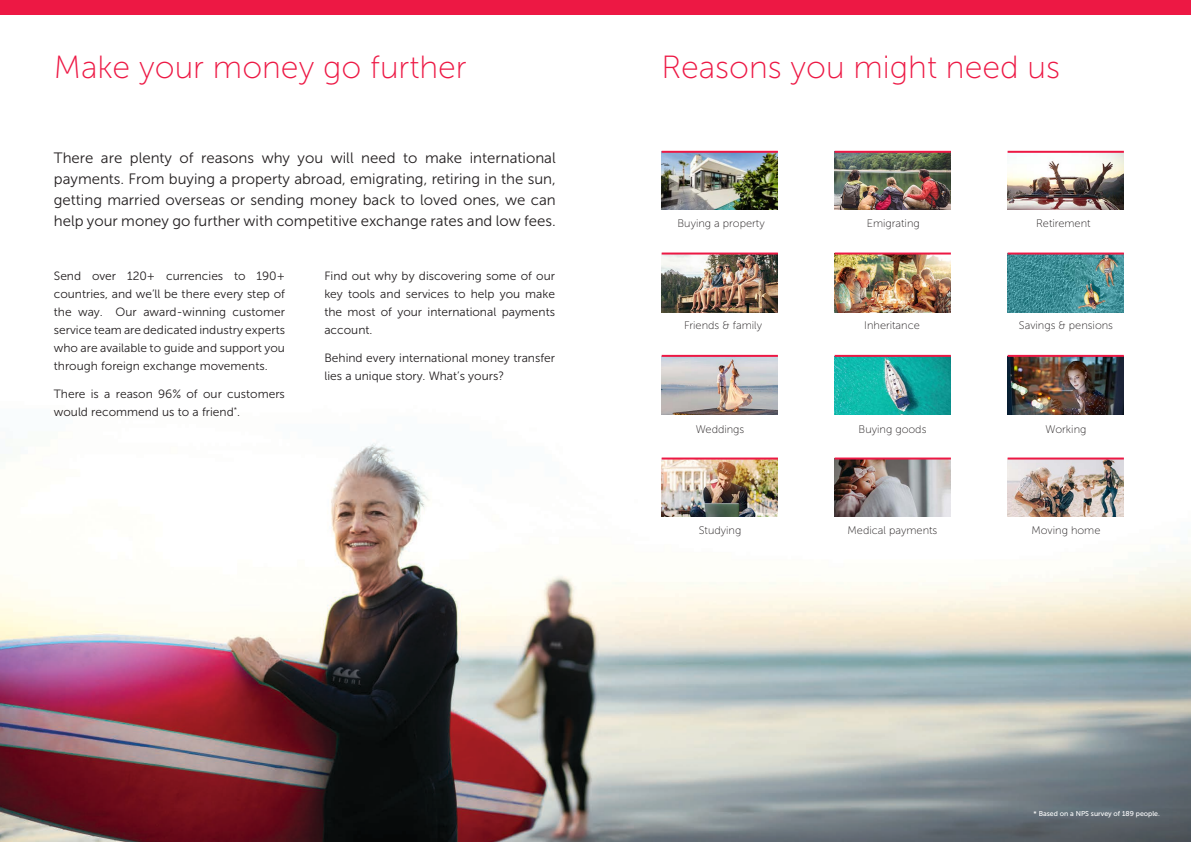
<style>
.page{position:relative;width:1191px;height:842px;background:#fff}
.page>*{position:absolute;margin:0;border:0;box-sizing:border-box;transform-origin:0 0}
.t1{font:32px "Museo Sans 100";color:#ed1844}
.t2{font:15px/21px "Museo Sans 300";color:#231f20;text-align:justify}
.t3{font:12px/18px "Museo Sans 300";color:#231f20;text-align:justify}
.t4{font:11px "Museo Sans 100";color:#231f20}
.t5{font:7px "Museo Sans 500";color:#fff}
</style>
<div class="page">
<img style="left:0;top:354px;width:1191px;height:488px">
<img style="left:661px;top:153px;width:117px;height:57px">
<img style="left:834px;top:153px;width:117px;height:57px">
<img style="left:1007px;top:153px;width:116px;height:57px">
<hr style="left:661px;top:151px;width:117px;height:2px;background:#ed1844">
<hr style="left:834px;top:151px;width:117px;height:2px;background:#ed1844">
<hr style="left:1007px;top:151px;width:116px;height:2px;background:#ed1844">
<img style="left:661px;top:255px;width:117px;height:57px">
<img style="left:834px;top:255px;width:117px;height:57px">
<img style="left:1007px;top:255px;width:116px;height:57px">
<hr style="left:661px;top:253px;width:117px;height:2px;background:#ed1844">
<hr style="left:834px;top:253px;width:117px;height:2px;background:#ed1844">
<hr style="left:1007px;top:253px;width:116px;height:2px;background:#ed1844">
<img style="left:661px;top:357px;width:117px;height:58px">
<img style="left:834px;top:357px;width:117px;height:58px">
<img style="left:1007px;top:357px;width:116px;height:58px">
<hr style="left:661px;top:355px;width:117px;height:2px;background:#ed1844">
<hr style="left:834px;top:355px;width:117px;height:2px;background:#ed1844">
<hr style="left:1007px;top:355px;width:116px;height:2px;background:#ed1844">
<img style="left:661px;top:459px;width:117px;height:58px">
<img style="left:834px;top:459px;width:117px;height:58px">
<img style="left:1007px;top:459px;width:116px;height:58px">
<hr style="left:661px;top:457px;width:117px;height:2px;background:#ed1844">
<hr style="left:834px;top:457px;width:117px;height:2px;background:#ed1844">
<hr style="left:1007px;top:457px;width:116px;height:2px;background:#ed1844">
<div style="left:0;top:0;width:1191px;height:14px;background:#ed1844"></div>
<h1 class="t1" style="left:54px;top:50px;width:414px">Make your money go further</h1>
<p class="t2" style="left:54px;top:147px;width:503px">There are plenty of reasons why you will need to make international payments. From buying a property abroad, emigrating, retiring in the sun, getting married overseas or sending money back to loved ones, we can help your money go further with competitive exchange rates and low fees.</p>
<p class="t3" style="left:54px;top:267px;width:233px">Send over 120+ currencies to 190+ countries, and we’ll be there every step of the way. Our award-winning customer service team are dedicated industry experts who are available to guide and support you through foreign exchange movements.</p>
<p class="t3" style="left:54px;top:385px;width:232px">There is a reason 96% of our customers would recommend us to a friend<sup>*</sup>.</p>
<p class="t3" style="left:324px;top:267px;width:232px">Find out why by discovering some of our key tools and services to help you make the most of your international payments account.</p>
<p class="t3" style="left:324px;top:349px;width:232px">Behind every international money transfer lies a unique story. What’s yours?</p>
<h1 class="t1" style="left:661px;top:50px;width:400px">Reasons you might need us</h1>
<p class="t4" style="left:677px;top:217px;width:89px">Buying a property</p>
<p class="t4" style="left:866px;top:217px;width:55px">Emigrating</p>
<p class="t4" style="left:1036px;top:217px;width:56px">Retirement</p>
<p class="t4" style="left:684px;top:319px;width:80px">Friends &amp; family</p>
<p class="t4" style="left:864px;top:319px;width:57px">Inheritance</p>
<p class="t4" style="left:1019px;top:319px;width:96px">Savings &amp; pensions</p>
<p class="t4" style="left:695px;top:423px;width:50px">Weddings</p>
<p class="t4" style="left:858px;top:423px;width:69px">Buying goods</p>
<p class="t4" style="left:1045px;top:423px;width:42px">Working</p>
<p class="t4" style="left:698px;top:524px;width:44px">Studying</p>
<p class="t4" style="left:847px;top:524px;width:91px">Medical payments</p>
<p class="t4" style="left:1031px;top:524px;width:70px">Moving home</p>
<p class="t5" style="left:1033px;top:810px;width:128px">* Based on a NPS survey of 189 people.</p>
</div>
